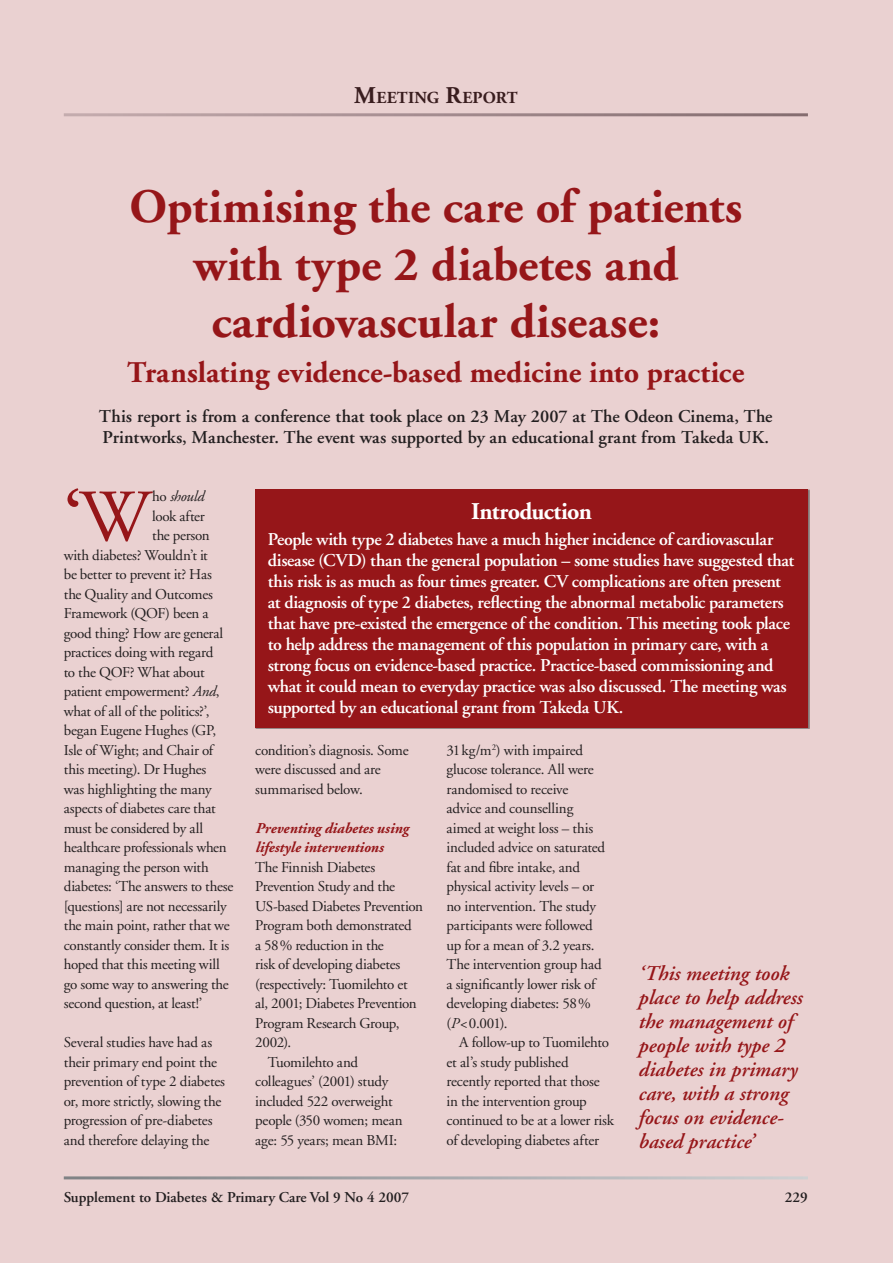
<style>
.page{position:relative;width:893px;height:1263px;background:#ead1d1}
.page>*{position:absolute;margin:0;border:0;box-sizing:border-box;transform-origin:0 0}
.t1{font:600 73.8px "Adobe Garamond";color:#961619}
.t2{font:700 48px/57.6px "Adobe Garamond";letter-spacing:.005em;color:#961619;text-align:center}
.t3{font:700 30px "Adobe Garamond";letter-spacing:.005em;color:#961619}
.t4{font:700 24px "Adobe Garamond";letter-spacing:-.025em;color:#fff}
.t5{font:italic 600 21px/24px "Adobe Garamond";color:#961619}
.t6{font:600 18px/21px "Adobe Garamond";letter-spacing:-.025em;color:#fff}
.t7{font:600 18px/21.6px "Adobe Garamond";color:#231f20}
.t8{font:700 16.8px "Adobe Garamond";letter-spacing:.01em;color:#231f20}
.t9{font:15px/19.5px "Adobe Garamond";letter-spacing:-.015em;color:#231f20}
.t10{font:600 15px "Adobe Garamond";color:#231f20}
.t11{font:italic 700 15px/19.5px "Adobe Garamond";letter-spacing:-.005em;color:#961619}
.t12{font:italic 15px "Adobe Garamond";letter-spacing:-.02em;color:#231f20}
.s1{font-size:24px}
.s2{font-weight:400}
.s3{font-style:normal}
.s4{font-style:italic}
</style>
<div class="page">
<div style="left:255px;top:489px;width:553px;height:238px;background:#961619"></div>
<hr style="left:64px;top:1176px;width:744px;height:3px;background:#fff">
<p class="t8" style="left:354px;top:88px;width:165px"><span class="s1">M</span>EETING <span class="s1">R</span>EPORT</p>
<h2 class="t2" style="left:129px;top:179px;width:614px">Optimising the care of patients with type 2 diabetes and cardiovascular disease:</h2>
<h3 class="t3" style="left:127px;top:356px;width:618px">Translating evidence-based medicine into practice</h3>
<p class="t7" style="left:99px;top:405px;width:675px">This report is from a conference that took place on 23 May 2007 at The Odeon Cinema, The<br>Printworks, Manchester. The event was supported by an educational grant from Takeda UK.</p>
<h1 class="t1" style="left:64px;top:476px;width:88px">‘<span class="s2">W</span></h1>
<p class="t12" style="left:152px;top:489px;width:53px"><span class="s3">ho</span> should</p>
<p class="t9" style="left:152px;top:507px;width:54px">look after</p>
<p class="t9" style="left:152px;top:526px;width:59px">the person</p>
<p class="t9" style="left:64px;top:546px;width:146px">with diabetes? Wouldn’t it</p>
<p class="t9" style="left:64px;top:565px;width:150px">be better to prevent it? Has</p>
<p class="t9" style="left:64px;top:585px;width:151px">the Quality and Outcomes</p>
<p class="t9" style="left:64px;top:604px;width:146px">Framework (QOF) been a</p>
<p class="t9" style="left:64px;top:624px;width:161px">good thing? How are general</p>
<p class="t9" style="left:64px;top:643px;width:151px">practices doing with regard</p>
<p class="t9" style="left:64px;top:663px;width:142px">to the QOF? What about</p>
<p class="t9" style="left:64px;top:682px;width:157px">patient empowerment? <span class="s4">And</span>,</p>
<p class="t9" style="left:64px;top:702px;width:147px">what of all of the politics?’,</p>
<p class="t9" style="left:64px;top:721px;width:154px">began Eugene Hughes (GP,</p>
<p class="t9" style="left:64px;top:741px;width:151px">Isle of Wight; and Chair of</p>
<p class="t9" style="left:64px;top:760px;width:144px">this meeting). Dr Hughes</p>
<p class="t9" style="left:64px;top:780px;width:150px">was highlighting the many</p>
<p class="t9" style="left:64px;top:799px;width:153px">aspects of diabetes care that</p>
<p class="t9" style="left:64px;top:819px;width:141px">must be considered by all</p>
<p class="t9" style="left:64px;top:838px;width:165px">healthcare professionals when</p>
<p class="t9" style="left:64px;top:858px;width:147px">managing the person with</p>
<p class="t9" style="left:64px;top:877px;width:171px">diabetes: ‘The answers to these</p>
<p class="t9" style="left:64px;top:897px;width:164px">[questions] are not necessarily</p>
<p class="t9" style="left:64px;top:916px;width:167px">the main point, rather that we</p>
<p class="t9" style="left:64px;top:936px;width:167px">constantly consider them. It is</p>
<p class="t9" style="left:64px;top:955px;width:158px">hoped that this meeting will</p>
<p class="t9" style="left:64px;top:975px;width:167px">go some way to answering the</p>
<p class="t9" style="left:64px;top:994px;width:140px">second question, at least!’</p>
<p class="t9" style="left:64px;top:1033px;width:163px">Several studies have had as their primary end point the prevention of type 2 diabetes or, more strictly, slowing the progression of pre-diabetes and therefore delaying the</p>
<h3 class="t4" style="left:471px;top:499px;width:122px">Introduction</h3>
<p class="t6" style="left:268px;top:529px;width:528px">People with type 2 diabetes have a much higher incidence of cardiovascular disease (CVD) than the general population – some studies have suggested that this risk is as much as four times greater. CV complications are often present at diagnosis of type 2 diabetes, reflecting the abnormal metabolic parameters that have pre-existed the emergence of the condition. This meeting took place to help address the management of this population in primary care, with a strong focus on evidence-based practice. Practice-based commissioning and what it could mean to everyday practice was also discussed. The meeting was supported by an educational grant from Takeda UK.</p>
<p class="t9" style="left:255px;top:741px;width:155px">condition’s diagnosis. Some were discussed and are summarised below.</p>
<p class="t11" style="left:255px;top:819px;width:155px">Preventing diabetes using lifestyle interventions</p>
<p class="t9" style="left:255px;top:858px;width:122px">The Finnish Diabetes</p>
<p class="t9" style="left:255px;top:877px;width:142px">Prevention Study and the</p>
<p class="t9" style="left:255px;top:897px;width:169px">US-based Diabetes Prevention</p>
<p class="t9" style="left:255px;top:916px;width:158px">Program both demonstrated</p>
<p class="t9" style="left:255px;top:936px;width:130px">a 58% reduction in the</p>
<p class="t9" style="left:255px;top:955px;width:147px">risk of developing diabetes</p>
<p class="t9" style="left:255px;top:975px;width:154px">(respectively: Tuomilehto et</p>
<p class="t9" style="left:255px;top:994px;width:163px">al, 2001; Diabetes Prevention</p>
<p class="t9" style="left:255px;top:1014px;width:146px">Program Research Group,</p>
<p class="t9" style="left:255px;top:1033px;width:38px">2002).</p>
<p class="t9" style="left:268px;top:1053px;width:92px">Tuomilehto and</p>
<p class="t9" style="left:255px;top:1072px;width:135px">colleagues’ (2001) study</p>
<p class="t9" style="left:255px;top:1092px;width:139px">included 522 overweight</p>
<p class="t9" style="left:255px;top:1111px;width:149px">people (350 women; mean</p>
<p class="t9" style="left:255px;top:1131px;width:144px">age: 55 years; mean BMI:</p>
<p class="t9" style="left:446px;top:741px;width:160px">31kg/m<sup>2</sup>) with impaired glucose tolerance. All were randomised to receive advice and counselling aimed at weight loss – this included advice on saturated fat and fibre intake, and physical activity levels – or no intervention. The study participants were followed up for a mean of 3.2 years.<br>The intervention group had a significantly lower risk of developing diabetes: 58% (<span class="s4">P</span> &lt;0.001).</p>
<p class="t9" style="left:446px;top:1033px;width:169px;text-indent:13px">A follow-up to Tuomilehto et al’s study published recently reported that those in the intervention group continued to be at a lower risk of developing diabetes after</p>
<h3 class="t5" style="left:638px;top:962px;width:166px">‘This meeting took place to help address the management of people with type 2 diabetes in primary care, with a strong focus on evidence&shy;based practice’</h3>
<p class="t10" style="left:64px;top:1189px;width:347px">Supplement to Diabetes &amp; Primary Care Vol 9 No 4 2007</p>
<p class="t10" style="left:785px;top:1189px;width:24px">229</p>
</div>
